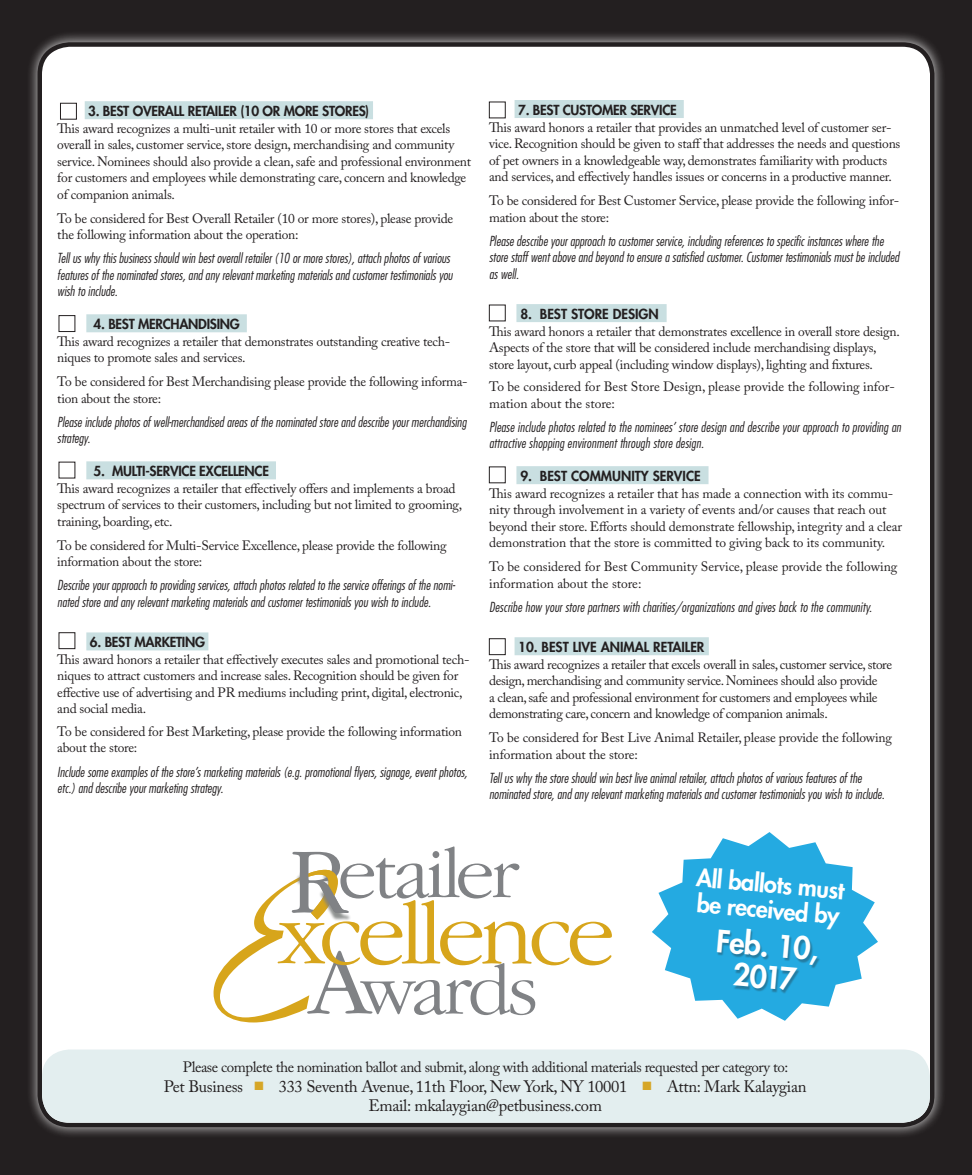
<style>
.page{position:relative;width:972px;height:1175px;background:#fff}
.page>*{position:absolute;margin:0;border:0;box-sizing:border-box;transform-origin:0 0}
.t1{font:229.2px "Savoye Plain";color:#d7a51b}
.t2{font:300 91.65px "Garamond IT Cby BT";letter-spacing:-.055em;color:#d7a51b;scale:1.05 1}
.t3{font:300 73.35px "Garamond IT Cby BT";letter-spacing:-.045em;color:#808285;scale:1.05 1}
.t4{font:800 30.15px "Futura";color:#fff}
.t5{font:800 23.55px/25.5px "Futura";color:#fff}
.t6{font:16.5px "Adobe Caslon Pro";letter-spacing:-.02em;color:#231f20}
.t7{font:15px "Adobe Caslon Pro";letter-spacing:-.03em;color:#231f20}
.t8{font:13.5px/16.5px "Adobe Caslon Pro";letter-spacing:-.02em;color:#231f20}
.t9{font:italic 300 condensed 13.5px/16.5px "Futura";color:#231f20}
.t10{font:13.5px/16.5px "Adobe Caslon Pro";color:#231f20}
.t11{font:800 13.5px "Futura";letter-spacing:-.02em;color:#231f20}
.t12{font:800 13.5px "Futura";color:#231f20}
.s1{font-size:96.9px}
.s2{color:#d6a627}
</style>
<div class="page">
<div style="left:0;top:0;width:972px;height:1174px;background:#231f20"></div>
<div style="left:26px;top:31px;width:920px;height:1107px;background:#fff;opacity:.75"></div>
<div style="left:40px;top:44px;width:892px;height:1080px;background:#fff;border-radius:30px"></div>
<div style="left:85px;top:101px;width:288px;height:18px;background:#c9dfe1"></div>
<div style="left:86px;top:314px;width:161px;height:18px;background:#c9dfe1"></div>
<div style="left:86px;top:461px;width:190px;height:18px;background:#c9dfe1"></div>
<div style="left:86px;top:632px;width:122px;height:18px;background:#c9dfe1"></div>
<div style="left:515px;top:100px;width:169px;height:18px;background:#c9dfe1"></div>
<div style="left:516px;top:304px;width:151px;height:18px;background:#c9dfe1"></div>
<div style="left:516px;top:466px;width:193px;height:18px;background:#c9dfe1"></div>
<div style="left:515px;top:637px;width:194px;height:18px;background:#c9dfe1"></div>
<img style="left:296px;top:873px;width:4px;height:12px">
<img style="left:317px;top:916px;width:33px;height:5px">
<svg style="left:300px;top:869px;width:49px;height:50px"></svg>
<div style="left:42px;top:1049px;width:888px;height:73px;background:#e3eeef;border-radius:27px"></div>
<div style="left:60px;top:103px;width:17px;height:16px;border:1px solid #231f20"></div>
<div style="left:59px;top:315px;width:16px;height:17px;border:1px solid #231f20"></div>
<div style="left:489px;top:102px;width:16px;height:16px;border:1px solid #231f20"></div>
<div style="left:489px;top:638px;width:16px;height:17px;border:1px solid #231f20"></div>
<div style="left:489px;top:305px;width:16px;height:16px;border:1px solid #231f20"></div>
<div style="left:59px;top:632px;width:16px;height:17px;border:1px solid #231f20"></div>
<svg style="left:652px;top:832px;width:226px;height:188px"></svg>
<div style="left:717px;top:930px;width:104px;height:64px;background:#231f20;opacity:.33"></div>
<p class="t11" style="left:88px;top:102px;width:283px">3. BEST OVERALL RETAILER (10 OR MORE STORES)</p>
<p class="t8" style="left:57px;top:120px;width:415px">This award recognizes a multi-unit retailer with 10 or more stores that excels overall in sales, customer service, store design, merchandising and community service. Nominees should also provide a clean, safe and professional environment for customers and employees while demonstrating care, concern and knowledge of companion animals.</p>
<p class="t8" style="left:57px;top:210px;width:397px">To be considered for Best Overall Retailer (10 or more stores), please provide the following information about the operation:</p>
<p class="t9" style="left:57px;top:250px;width:397px">Tell us why this business should win best overall retailer (10 or more stores), attach photos of various features of the nominated stores, and any relevant marketing materials and customer testimonials you wish to include.</p>
<p class="t11" style="left:94px;top:315px;width:148px">4. BEST MERCHANDISING</p>
<p class="t8" style="left:57px;top:333px;width:395px">This award recognizes a retailer that demonstrates outstanding creative tech&shy;niques to promote sales and services.</p>
<p class="t8" style="left:57px;top:373px;width:412px">To be considered for Best Merchandising please provide the following informa&shy;tion about the store:</p>
<p class="t9" style="left:57px;top:413px;width:411px">Please include photos of well-merchandised areas of the nominated store and describe your merchandising strategy.</p>
<p class="t11" style="left:94px;top:462px;width:177px">5. MULTI-SERVICE EXCELLENCE</p>
<p class="t8" style="left:57px;top:480px;width:406px">This award recognizes a retailer that effectively offers and implements a broad spectrum of services to their customers, including but not limited to grooming, training, boarding, etc.</p>
<p class="t8" style="left:57px;top:537px;width:391px">To be considered for Multi-Service Excellence, please provide the following information about the store:</p>
<p class="t9" style="left:57px;top:577px;width:399px">Describe your approach to providing services, attach photos related to the service offerings of the nomi&shy;nated store and any relevant marketing materials and customer testimonials you wish to include.</p>
<p class="t11" style="left:90px;top:633px;width:117px">6. BEST MARKETING</p>
<p class="t8" style="left:57px;top:651px;width:414px">This award honors a retailer that effectively executes sales and promotional tech&shy;niques to attract customers and increase sales. Recognition should be given for effective use of advertising and PR mediums including print, digital, electronic, and social media.</p>
<p class="t8" style="left:57px;top:723px;width:406px">To be considered for Best Marketing, please provide the following information about the store:</p>
<p class="t9" style="left:57px;top:763px;width:412px">Include some examples of the store’s marketing materials (e.g. promotional flyers, signage, event photos, etc.) and describe your marketing strategy.</p>
<p class="t11" style="left:518px;top:101px;width:160px">7. BEST CUSTOMER SERVICE</p>
<p class="t8" style="left:489px;top:119px;width:413px">This award honors a retailer that provides an unmatched level of customer ser&shy;vice. Recognition should be given to staff that addresses the needs and questions of pet owners in a knowledgeable way, demonstrates familiarity with products and services, and effectively handles issues or concerns in a productive manner.</p>
<p class="t8" style="left:489px;top:192px;width:412px">To be considered for Best Customer Service, please provide the following infor&shy;mation about the store:</p>
<p class="t9" style="left:489px;top:232px;width:412px">Please describe your approach to customer service, including references to specific instances where the store staff went above and beyond to ensure a satisfied customer. Customer testimonials must be included as well.</p>
<p class="t12" style="left:520px;top:305px;width:140px">8. BEST STORE DESIGN</p>
<p class="t8" style="left:489px;top:323px;width:412px">This award honors a retailer that demonstrates excellence in overall store design.<br>Aspects of the store that will be considered include merchandising displays, store layout, curb appeal (including window displays), lighting and fixtures.</p>
<p class="t10" style="left:489px;top:378px;width:407px">To be considered for Best Store Design, please provide the following infor&shy;mation about the store:</p>
<p class="t9" style="left:489px;top:418px;width:413px">Please include photos related to the nominees’ store design and describe your approach to providing an attractive shopping environment through store design.</p>
<p class="t12" style="left:520px;top:467px;width:182px">9. BEST COMMUNITY SERVICE</p>
<p class="t8" style="left:489px;top:485px;width:414px">This award recognizes a retailer that has made a connection with its commu&shy;nity through involvement in a variety of events and/or causes that reach out beyond their store. Efforts should demonstrate fellowship, integrity and a clear demonstration that the store is committed to giving back to its community.</p>
<p class="t10" style="left:489px;top:558px;width:410px">To be considered for Best Community Service, please provide the following information about the store:</p>
<p class="t9" style="left:489px;top:598px;width:384px">Describe how your store partners with charities/organizations and gives back to the community.</p>
<p class="t12" style="left:518px;top:638px;width:188px">10. BEST LIVE ANIMAL RETAILER</p>
<p class="t8" style="left:489px;top:656px;width:404px">This award recognizes a retailer that excels overall in sales, customer service, store design, merchandising and community service. Nominees should also provide<br>a clean, safe and professional environment for customers and employees while demonstrating care, concern and knowledge of companion animals.</p>
<p class="t8" style="left:489px;top:729px;width:404px">To be considered for Best Live Animal Retailer, please provide the following information about the store:</p>
<p class="t9" style="left:489px;top:769px;width:397px">Tell us why the store should win best live animal retailer, attach photos of various features of the nominated store, and any relevant marketing materials and customer testimonials you wish to include.</p>
<p class="t3" style="left:288px;top:830px;width:221px"><span class="s1">R</span>etailer</p>
<p class="t1" style="left:214px;top:806px;width:116px">E</p>
<p class="t2" style="left:280px;top:880px;width:320px">xcellence</p>
<p class="t3" style="left:311px;top:947px;width:219px"><span class="s1">A</span>wards</p>
<p class="t5" style="left:698px;top:864px;width:150px;rotate:5deg">All ballots must be received by</p>
<p class="t4" style="left:718px;top:920px;width:104px;rotate:5deg">Feb. 10,</p>
<p class="t4" style="left:735px;top:954px;width:65px;rotate:5deg">2017</p>
<p class="t7" style="left:183px;top:1058px;width:607px">Please complete the nomination ballot and submit, along with additional materials requested per category to:</p>
<p class="t6" style="left:164px;top:1076px;width:644px">Pet Business <span class="s2">■</span> 333 Seventh Avenue, 11th Floor, New York, NY 10001 <span class="s2">■</span> Attn: Mark Kalaygian</p>
<p class="t6" style="left:368px;top:1095px;width:235px">Email: mkalaygian@petbusiness.com</p>
</div>
